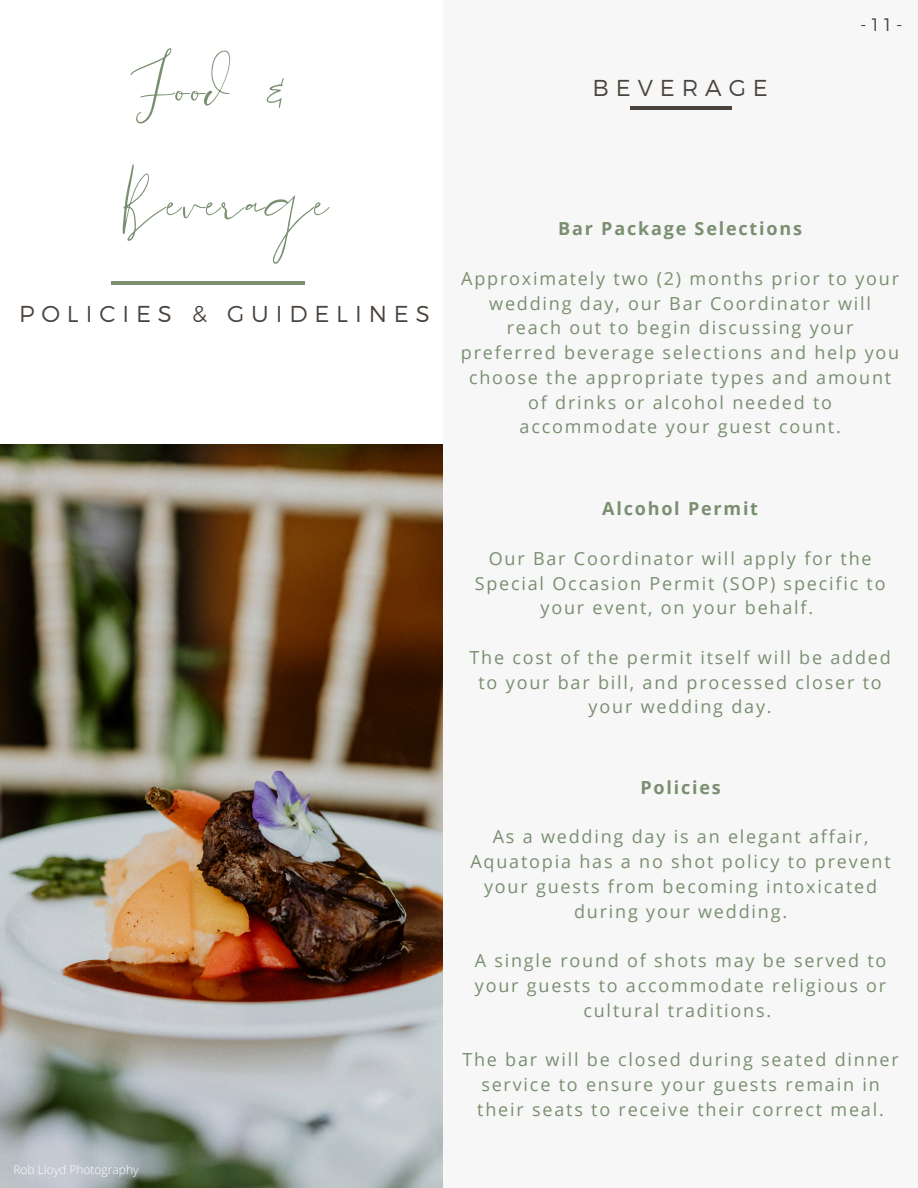
<style>
.page{position:relative;width:918px;height:1188px;background:#fff}
.page>*{position:absolute;margin:0;border:0;box-sizing:border-box;transform-origin:0 0}
.t1{font:105px/113.7px "The Something";letter-spacing:.02em;color:#798f70}
.t2{font:300 22.95px "Montserrat";letter-spacing:.3em;color:#4b433d}
.t3{font:18px/24.8px "Open Sans";letter-spacing:.1em;color:#798f70;text-align:center}
.t4{font:700 18px "Open Sans";letter-spacing:.1em;color:#798f70}
.t5{font:300 18px "Montserrat";color:#4b433d}
.t6{font:300 12px "Open Sans";color:#fff}
</style>
<div class="page">
<img style="left:0;top:444px;width:443px;height:744px">
<hr style="left:111px;top:281px;width:194px;height:4px;background:#798f70">
<div style="left:443px;top:0;width:475px;height:1188px;background:#f7f7f7"></div>
<hr style="left:630px;top:106px;width:101px;height:3px;background:#4b433d">
<h3 class="t1" style="left:122px;top:28px;width:207px">Food &amp;<br>Beverage</h3>
<h4 class="t2" style="left:19px;top:299px;width:412px">POLICIES &amp; GUIDELINES</h4>
<h2 class="t6" style="left:14px;top:1161px;width:127px">Rob Lloyd Photography</h2>
<h5 class="t2" style="left:592px;top:73px;width:177px">BEVERAGE</h5>
<p class="t5" style="left:860px;top:13px;width:44px">-11-</p>
<h5 class="t4" style="left:558px;top:216px;width:245px">Bar Package Selections</h5>
<h4 class="t3" style="left:461px;top:266px;width:440px">Approximately two (2) months prior to your wedding day, our Bar Coordinator will reach out to begin discussing your preferred beverage selections and help you choose the appropriate types and amount of drinks or alcohol needed to accommodate your guest count.</h4>
<h5 class="t4" style="left:602px;top:496px;width:157px">Alcohol Permit</h5>
<h1 class="t3" style="left:475px;top:546px;width:412px">Our Bar Coordinator will apply for the<br>Special Occasion Permit (SOP) specific to your event, on your behalf.</h1>
<h2 class="t3" style="left:469px;top:645px;width:423px">The cost of the permit itself will be added to your bar bill, and processed closer to your wedding day.</h2>
<h5 class="t4" style="left:640px;top:775px;width:82px">Policies</h5>
<h4 class="t3" style="left:470px;top:824px;width:422px">As a wedding day is an elegant affair, Aquatopia has a no shot policy to prevent your guests from becoming intoxicated during your wedding.</h4>
<h5 class="t3" style="left:475px;top:948px;width:413px">A single round of shots may be served to your guests to accommodate religious or cultural traditions.</h5>
<h5 class="t3" style="left:462px;top:1047px;width:438px">The bar will be closed during seated dinner service to ensure your guests remain in their seats to receive their correct meal.</h5>
</div>
